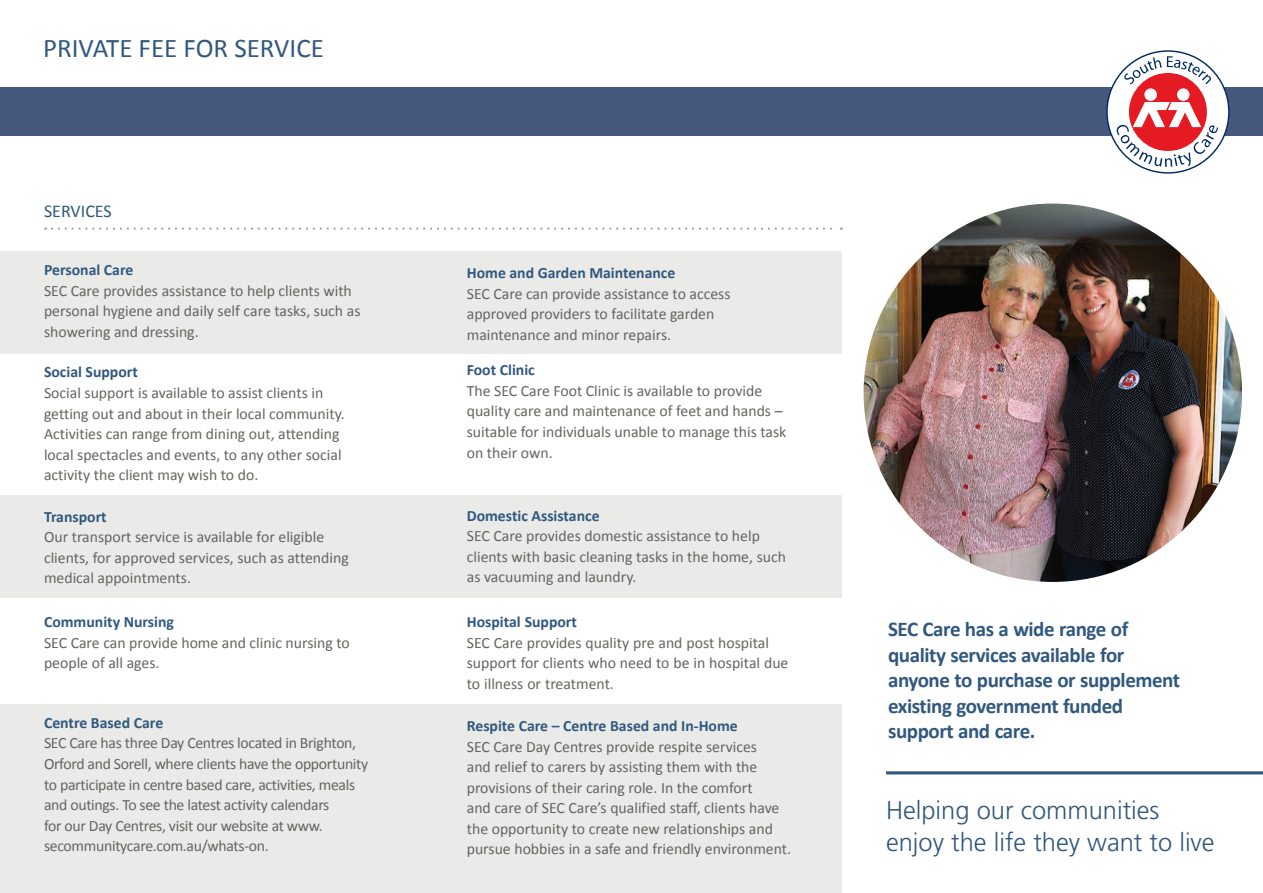
<style>
.page{position:relative;width:1263px;height:893px;background:#fff}
.page>*{position:absolute;margin:0;border:0;box-sizing:border-box;transform-origin:0 0}
.t1{font:27px "Calibri";color:#31587f}
.t2{font:300 25.5px/31.5px "Frutiger";color:#31587f}
.t3{font:700 21px/25.5px "Calibri";letter-spacing:-.02em;color:#31587f}
.t4{font:18px "Calibri";color:#31587f}
.t5{font:15.75px/20.5px "Calibri";color:#65645f}
.t6{font:15.75px/20.5px "Calibri";letter-spacing:-.02em;color:#65645f}
.t7{font:700 15.75px "Calibri";color:#31587f}
</style>
<div class="page">
<div style="left:0;top:252px;width:842px;height:102px;background:#eaebe8"></div>
<div style="left:0;top:496px;width:842px;height:102px;background:#eaebe8"></div>
<div style="left:0;top:705px;width:842px;height:188px;background:#eaebe8"></div>
<div style="left:0;top:88px;width:1263px;height:48px;background:#45577d"></div>
<div style="left:1107px;top:51px;width:122px;height:122px;background:#fff;border-radius:50%"></div>
<svg style="left:1124px;top:56px;width:88px;height:28px"></svg>
<div style="left:1129px;top:73px;width:78px;height:78px;background:#e51a23;border-radius:50%"></div>
<div style="left:1144px;top:88px;width:13px;height:13px;background:#fff;border-radius:50%"></div>
<div style="left:1177px;top:88px;width:12px;height:13px;background:#fff;border-radius:50%"></div>
<svg style="left:1116px;top:102px;width:102px;height:65px"></svg>
<svg style="left:52px;top:227px;width:790px;height:3px"></svg>
<hr style="left:886px;top:771px;width:377px;height:3px;background:#31587f">
<img style="left:863px;top:204px;width:379px;height:378px;border-radius:189px">
<h1 class="t1" style="left:43px;top:31px;width:282px">PRIVATE FEE FOR SERVICE</h1>
<p class="t4" style="left:44px;top:200px;width:69px">SERVICES</p>
<p class="t7" style="left:44px;top:260px;width:91px">Personal Care</p>
<p class="t5" style="left:44px;top:279px;width:318px">SEC Care provides assistance to help clients with personal hygiene and daily self care tasks, such as showering and dressing.</p>
<p class="t7" style="left:44px;top:362px;width:95px">Social Support</p>
<p class="t5" style="left:44px;top:382px;width:302px">Social support is available to assist clients in getting out and about in their local community.<br>Activities can range from dining out, attending local spectacles and events, to any other social activity the client may wish to do.</p>
<p class="t7" style="left:44px;top:507px;width:64px">Transport</p>
<p class="t5" style="left:44px;top:526px;width:306px">Our transport service is available for eligible clients, for approved services, such as attending medical appointments.</p>
<p class="t7" style="left:44px;top:612px;width:131px">Community Nursing</p>
<p class="t5" style="left:44px;top:632px;width:307px">SEC Care can provide home and clinic nursing to people of all ages.</p>
<p class="t7" style="left:44px;top:713px;width:121px">Centre Based Care</p>
<p class="t6" style="left:44px;top:732px;width:326px">SEC Care has three Day Centres located in Brighton, Orford and Sorell, where clients have the opportunity to participate in centre based care, activities, meals and outings. To see the latest activity calendars<br>for our Day Centres, visit our website at www. secommunitycare.com.au/whats-on.</p>
<p class="t7" style="left:467px;top:263px;width:210px">Home and Garden Maintenance</p>
<p class="t5" style="left:467px;top:282px;width:265px">SEC Care can provide assistance to access approved providers to facilitate garden maintenance and minor repairs.</p>
<p class="t7" style="left:467px;top:360px;width:70px">Foot Clinic</p>
<p class="t5" style="left:467px;top:380px;width:321px">The SEC Care Foot Clinic is available to provide quality care and maintenance of feet and hands – suitable for individuals unable to manage this task on their own.</p>
<p class="t7" style="left:467px;top:506px;width:134px">Domestic Assistance</p>
<p class="t5" style="left:467px;top:525px;width:321px">SEC Care provides domestic assistance to help clients with basic cleaning tasks in the home, such as vacuuming and laundry.</p>
<p class="t7" style="left:467px;top:612px;width:112px">Hospital Support</p>
<p class="t5" style="left:467px;top:632px;width:323px">SEC Care provides quality pre and post hospital support for clients who need to be in hospital due to illness or treatment.</p>
<p class="t7" style="left:467px;top:716px;width:273px">Respite Care – Centre Based and In-Home</p>
<p class="t5" style="left:467px;top:735px;width:326px">SEC Care Day Centres provide respite services<br>and relief to carers by assisting them with the provisions of their caring role. In the comfort<br>and care of SEC Care’s qualified staff, clients have the opportunity to create new relationships and pursue hobbies in a safe and friendly environment.</p>
<h3 class="t3" style="left:888px;top:615px;width:294px">SEC Care has a wide range of quality services available for anyone to purchase or supplement existing government funded support and care.</h3>
<h2 class="t2" style="left:886px;top:795px;width:330px">Helping our communities enjoy the life they want to live</h2>
</div>
